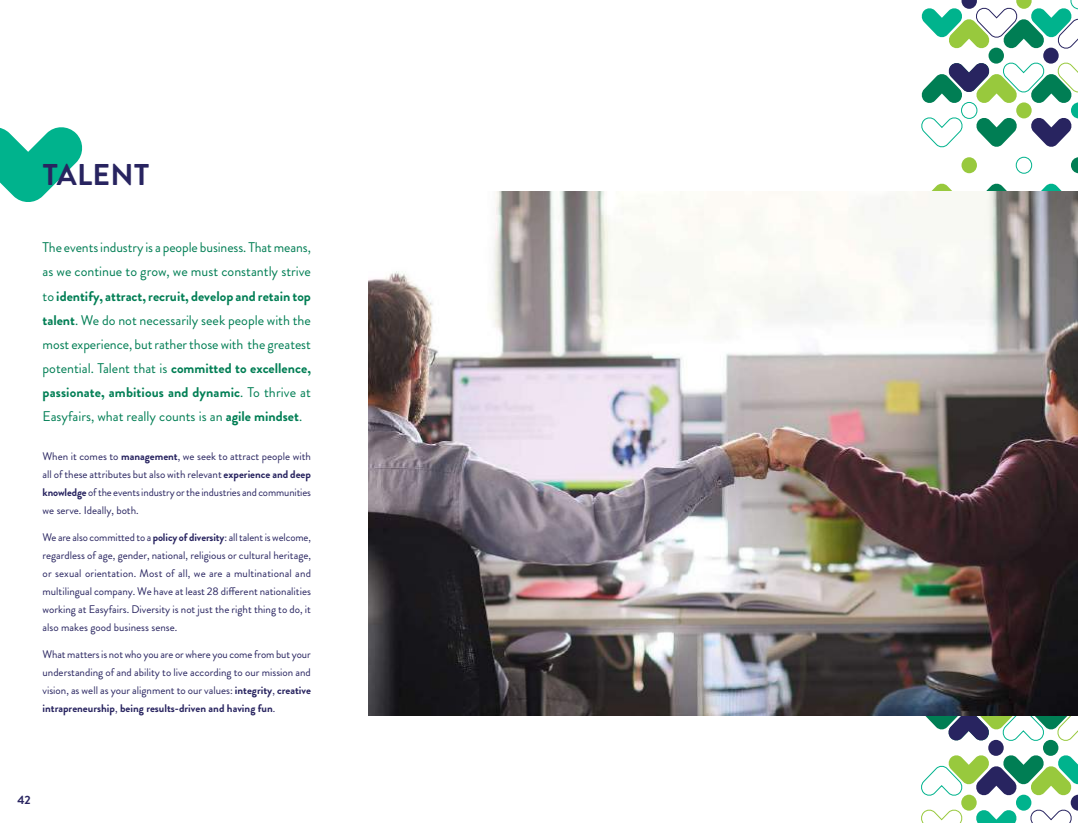
<style>
.page{position:relative;width:1078px;height:823px;background:#fff}
.page>*{position:absolute;margin:0;border:0;box-sizing:border-box;transform-origin:0 0}
.t1{font:700 30px "Brandon Grotesque";letter-spacing:.01em;color:#282460}
.t2{font:14px/24px "Brandon Grotesque";color:#007e54;text-align:justify}
.t3{font:700 12px "Brandon Grotesque";color:#282460}
.t4{font:11px/18px "Brandon Grotesque";color:#282460;text-align:justify}
.s1{font-weight:700}
</style>
<div class="page">
<svg style="left:0;top:127px;width:83px;height:75px"></svg>
<svg style="left:921px;top:754px;width:156px;height:68px"></svg>
<svg style="left:920px;top:714px;width:157px;height:27px"></svg>
<div style="left:988px;top:739px;width:15px;height:16px;background:#282460;border-radius:50%"></div>
<div style="left:1042px;top:739px;width:16px;height:16px;background:#007e54;border-radius:50%"></div>
<svg style="left:921px;top:0;width:156px;height:50px"></svg>
<div style="left:961px;top:157px;width:15px;height:16px;background:#98c93d;border-radius:50%"></div>
<div style="left:1015px;top:157px;width:16px;height:17px;border:1px solid #00b38d;border-radius:50%"></div>
<svg style="left:1071px;top:157px;width:6px;height:16px"></svg>
<svg style="left:921px;top:61px;width:156px;height:87px"></svg>
<div style="left:988px;top:48px;width:15px;height:16px;background:#007e54;border-radius:50%"></div>
<div style="left:1042px;top:48px;width:16px;height:16px;background:#282460;border-radius:50%"></div>
<svg style="left:920px;top:183px;width:157px;height:9px"></svg>
<img style="left:368px;top:192px;width:709px;height:522px">
<h1 class="t1" style="left:43px;top:153px;width:108px">TALENT</h1>
<p class="t2" style="left:43px;top:236px;width:270px">The events industry is a people business. That means, as we continue to grow, we must constantly strive to <span class="s1">identify, attract, recruit, develop and retain top talent</span>. We do not necessarily seek people with the most experience, but rather those with the greatest potential. Talent that is <span class="s1">committed to excellence, passionate, ambitious and dynamic</span>. To thrive at Easyfairs, what really counts is an <span class="s1">agile mindset</span>.</p>
<p class="t4" style="left:43px;top:447px;width:270px">When it comes to <span class="s1">management</span>, we seek to attract people with all of these attributes but also with relevant <span class="s1">experience and deep knowledge</span> of the events industry or the industries and communities we serve. Ideally, both.</p>
<p class="t4" style="left:43px;top:528px;width:270px">We are also committed to a <span class="s1">policy of diversity</span>: all talent is welcome, regardless of age, gender, national, religious or cultural heritage, or sexual orientation. Most of all, we are a multinational and multilingual company. We have at least 28 different nationalities working at Easyfairs. Diversity is not just the right thing to do, it also makes good business sense.</p>
<p class="t4" style="left:43px;top:644px;width:270px">What matters is not who you are or where you come from but your understanding of and ability to live according to our mission and vision, as well as your alignment to our values: <span class="s1">integrity</span>, <span class="s1">creative intrapreneurship</span>, <span class="s1">being results-driven and having fun</span>.</p>
<p class="t3" style="left:17px;top:791px;width:15px">42</p>
</div>
